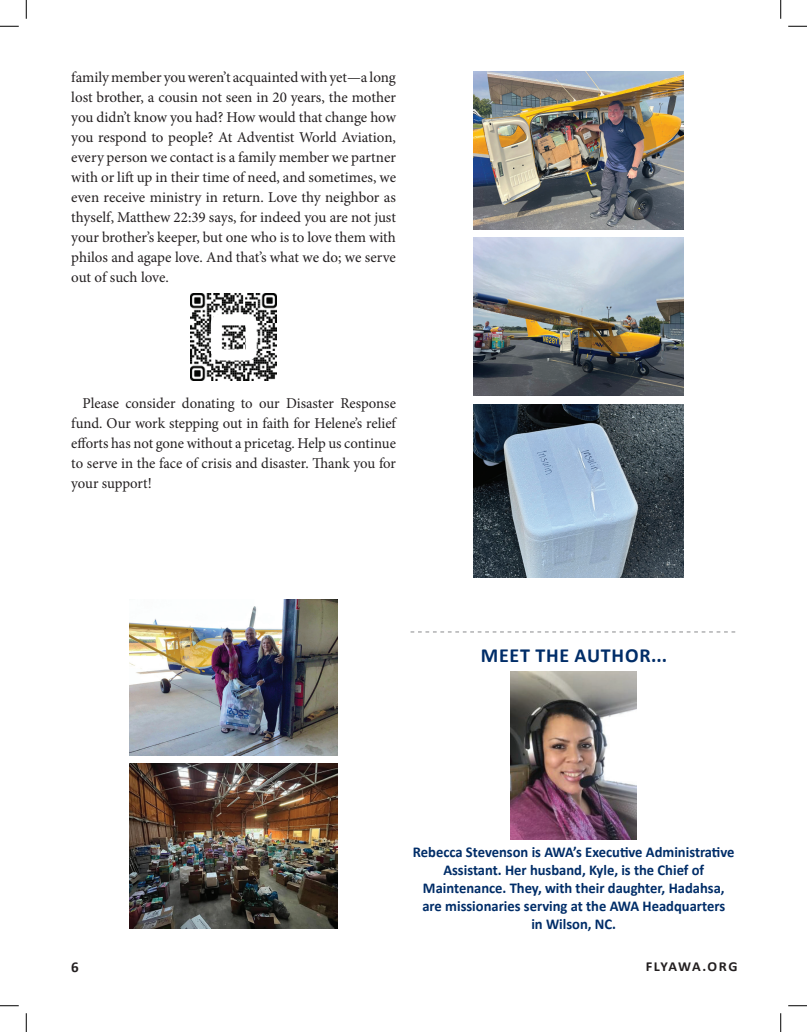
<style>
.page{position:relative;width:807px;height:1032px;background:#fff}
.page>*{position:absolute;margin:0;border:0;box-sizing:border-box;transform-origin:0 0}
.t1{font:700 20px "Calibri";letter-spacing:.04em;color:#002d68}
.t2{font:15px/20px "Minion Pro";letter-spacing:-.005em;color:#231f20;text-align:justify}
.t3{font:700 15px/18px "Calibri";color:#002d68;text-align:center}
.t4{font:700 15px "Calibri";color:#231f20}
.t5{font:700 13.75px "Calibri";letter-spacing:.08em;color:#231f20;scale:1.04 1}
</style>
<div class="page">
<svg style="left:410px;top:631px;width:325px;height:1px"></svg>
<img style="left:510px;top:671px;width:126px;height:168px">
<img style="left:190px;top:294px;width:87px;height:86px">
<img style="left:130px;top:599px;width:207px;height:156px">
<img style="left:473px;top:404px;width:210px;height:173px">
<img style="left:130px;top:763px;width:207px;height:164px">
<img style="left:473px;top:238px;width:210px;height:158px">
<img style="left:473px;top:71px;width:210px;height:158px">
<svg style="left:0;top:25px;width:19px;height:2px"></svg>
<svg style="left:788px;top:25px;width:18px;height:2px"></svg>
<svg style="left:0;top:1005px;width:19px;height:1px"></svg>
<svg style="left:788px;top:1005px;width:18px;height:1px"></svg>
<svg style="left:25px;top:0;width:2px;height:19px"></svg>
<svg style="left:25px;top:1013px;width:2px;height:18px"></svg>
<svg style="left:780px;top:0;width:1px;height:19px"></svg>
<svg style="left:780px;top:1013px;width:1px;height:18px"></svg>
<p class="t2" style="left:71px;top:67px;width:326px">family member you weren’t acquainted with yet—a long lost brother, a cousin not seen in 20 years, the mother you didn’t know you had? How would that change how you respond to people? At Adventist World Aviation, every person we contact is a family member we partner with or lift up in their time of need, and sometimes, we even receive ministry in return. Love thy neighbor as thyself, Matthew 22:39 says, for indeed you are not just your brother’s keeper, but one who is to love them with philos and agape love. And that’s what we do; we serve out of such love.</p>
<p class="t2" style="left:71px;top:393px;width:326px;text-indent:11px">Please consider donating to our Disaster Response fund. Our work stepping out in faith for Helene’s relief efforts has not gone without a pricetag. Help us continue to serve in the face of crisis and disaster. Thank you for your support!</p>
<h1 class="t1" style="left:480px;top:641px;width:188px">MEET THE AUTHOR...</h1>
<p class="t3" style="left:413px;top:842px;width:323px">Rebecca Stevenson is AWA’s Executive Administrative Assistant. Her husband, Kyle, is the Chief of Maintenance. They, with their daughter, Hadahsa, are missionaries serving at the AWA Headquarters<br>in Wilson, NC.</p>
<p class="t4" style="left:71px;top:956px;width:9px">6</p>
<p class="t5" style="left:645px;top:956px;width:90px">FLYAWA.ORG</p>
</div>
